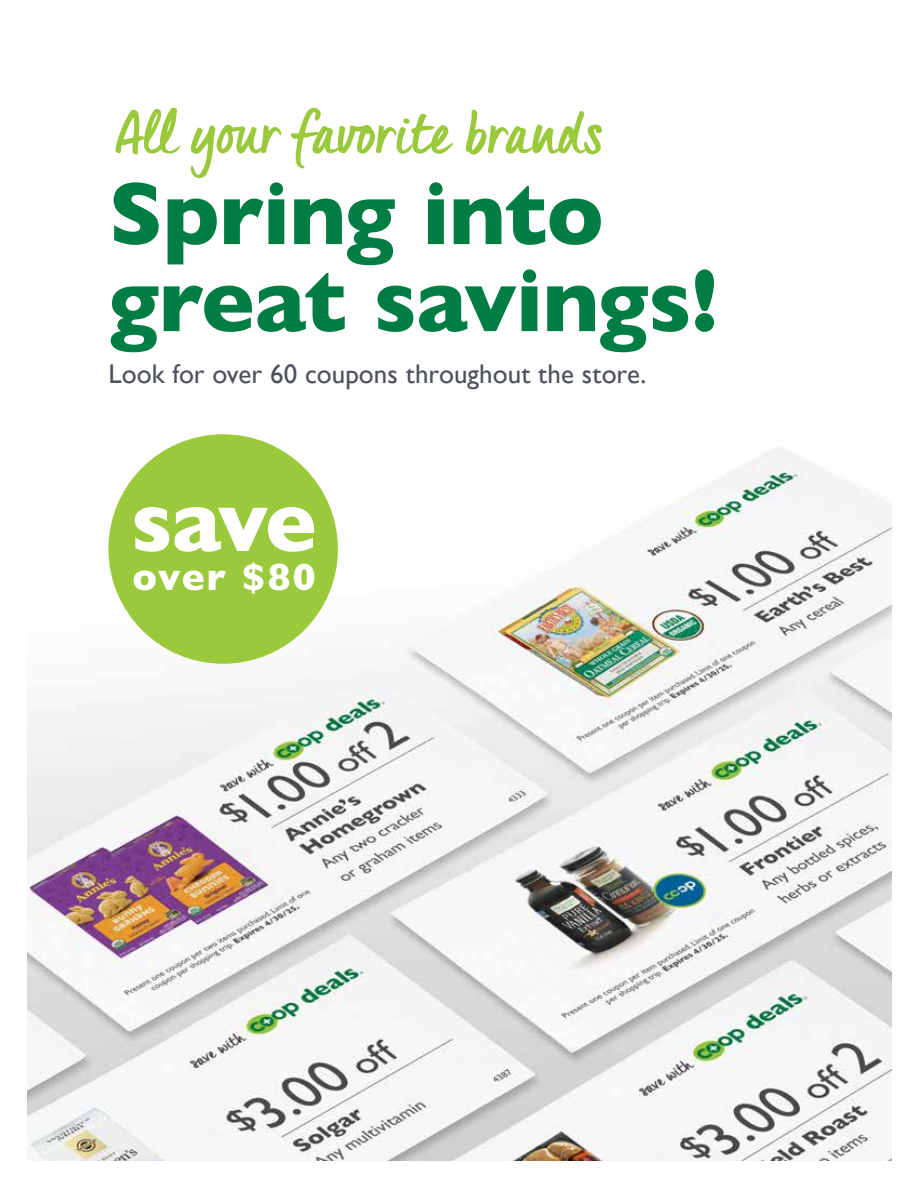
<style>
.page{position:relative;width:918px;height:1188px;background:#fff}
.page>*{position:absolute;margin:0;border:0;box-sizing:border-box;transform-origin:0 0}
.t1{font:800 90px/87px "Gill Sans";letter-spacing:-.01em;color:#007d43}
.t2{font:700 60px "Quintus";letter-spacing:.005em;color:#9aca3c}
.t3{font:800 38.55px "Gill Sans";letter-spacing:.04em;color:#fff}
.t4{font:27px "Gill Sans";letter-spacing:.005em;color:#4d525a}
</style>
<div class="page">
<img style="left:27px;top:434px;width:865px;height:727px">
<div style="left:108px;top:434px;width:230px;height:230px;background:#9aca3c;border-radius:50%"></div>
<svg style="left:135px;top:507px;width:179px;height:45px"></svg>
<h2 class="t2" style="left:115px;top:86px;width:490px">All your favorite brands</h2>
<h1 class="t1" style="left:108px;top:170px;width:611px">Spring into great savings!</h1>
<p class="t4" style="left:108px;top:358px;width:540px">Look for over 60 coupons throughout the store.</p>
<h3 class="t3" style="left:133px;top:554px;width:185px">over $80</h3>
</div>
